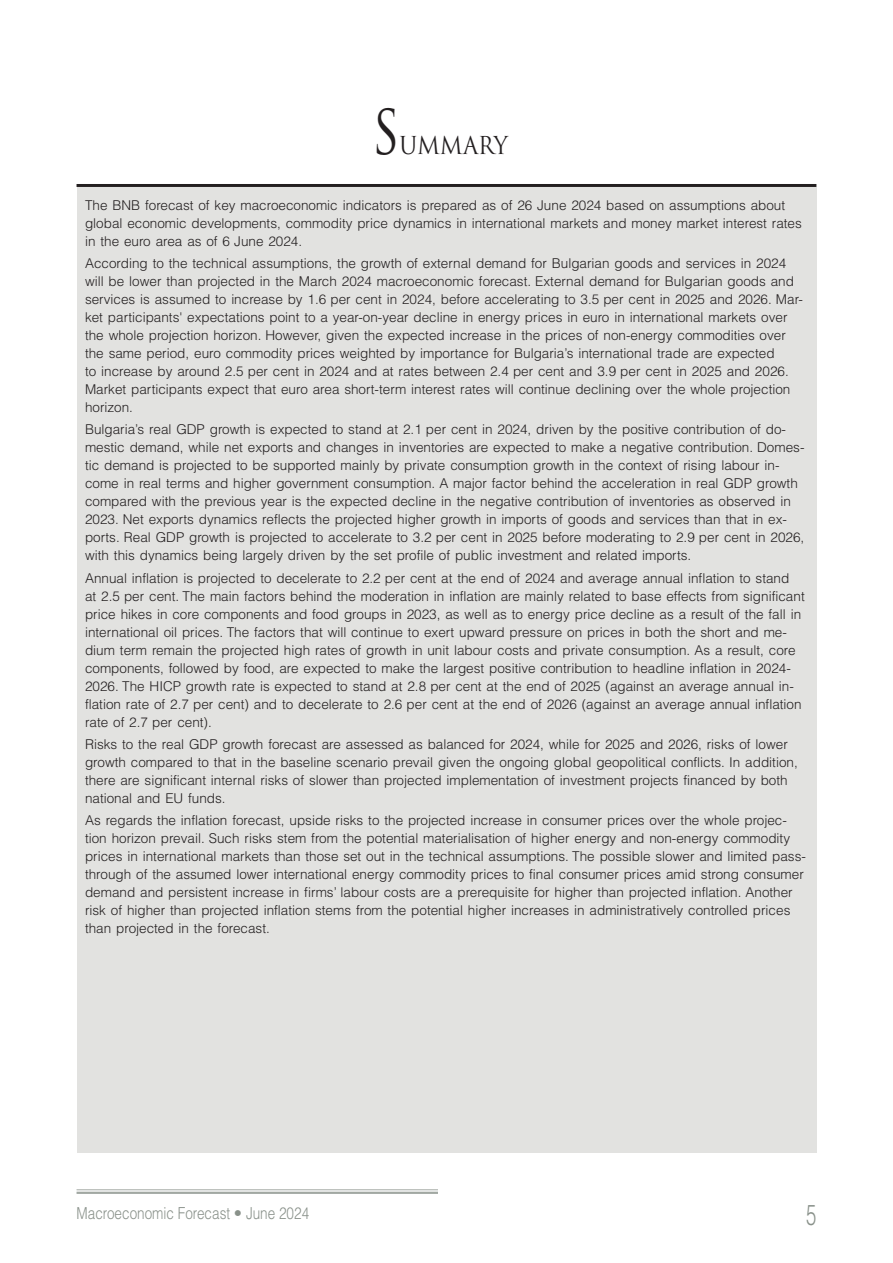
<style>
.page{position:relative;width:893px;height:1263px;background:#fff}
.page>*{position:absolute;margin:0;border:0;box-sizing:border-box;transform-origin:0 0}
.t1{font:60px "SP Trajan 2 ML";color:#231f20;scale:.8 1}
.t2{font:300 28.5px "SP Herald Narrow";color:#89918a;scale:.8 1}
.t3{font:24px "SP Trajan 2 ML";color:#231f20;scale:.9 1}
.t4{font:300 16.5px "SP Herald Narrow";color:#89918a}
.t5{font:300 13.5px/18px "SP Herald ML";color:#231f20}
</style>
<div class="page">
<hr style="left:77px;top:1189px;width:361px;height:1px;background:#89918a">
<hr style="left:77px;top:1192px;width:361px;height:2px;background:#89918a">
<hr style="left:77px;top:184px;width:739px;height:3px;background:#231f20">
<div style="left:77px;top:187px;width:739px;height:965px;background:#e2e2e0"></div>
<h1 class="t1" style="left:372px;top:93px;width:25px">S</h1>
<h3 class="t3" style="left:400px;top:130px;width:122px">UMMARY</h3>
<p class="t5" style="left:85px;top:196px;width:718px">The BNB forecast of key macroeconomic indicators is prepared as of 26 June 2024 based on assumptions about global economic developments, commodity price dynamics in international markets and money market interest rates in the euro area as of 6 June 2024.</p>
<p class="t5" style="left:85px;top:254px;width:719px">According to the technical assumptions, the growth of external demand for Bulgarian goods and services in 2024 will be lower than projected in the March 2024 macroeconomic forecast. External demand for Bulgarian goods and services is assumed to increase by 1.6 per cent in 2024, before accelerating to 3.5 per cent in 2025 and 2026. Mar&shy;ket participants' expectations point to a year-on-year decline in energy prices in euro in international markets over the whole projection horizon. However, given the expected increase in the prices of non-energy commodities over the same period, euro commodity prices weighted by importance for Bulgaria’s international trade are expected<br>to increase by around 2.5 per cent in 2024 and at rates between 2.4 per cent and 3.9 per cent in 2025 and 2026.<br>Market participants expect that euro area short-term interest rates will continue declining over the whole projection horizon.</p>
<p class="t5" style="left:85px;top:420px;width:721px">Bulgaria’s real GDP growth is expected to stand at 2.1 per cent in 2024, driven by the positive contribution of do&shy;mestic demand, while net exports and changes in inventories are expected to make a negative contribution. Domes&shy;tic demand is projected to be supported mainly by private consumption growth in the context of rising labour in&shy;come in real terms and higher government consumption. A major factor behind the acceleration in real GDP growth compared with the previous year is the expected decline in the negative contribution of inventories as observed in 2023. Net exports dynamics reflects the projected higher growth in imports of goods and services than that in ex&shy;ports. Real GDP growth is projected to accelerate to 3.2 per cent in 2025 before moderating to 2.9 per cent in 2026, with this dynamics being largely driven by the set profile of public investment and related imports.</p>
<p class="t5" style="left:85px;top:568px;width:721px">Annual inflation is projected to decelerate to 2.2 per cent at the end of 2024 and average annual inflation to stand<br>at 2.5 per cent. The main factors behind the moderation in inflation are mainly related to base effects from significant price hikes in core components and food groups in 2023, as well as to energy price decline as a result of the fall in international oil prices. The factors that will continue to exert upward pressure on prices in both the short and me&shy;dium term remain the projected high rates of growth in unit labour costs and private consumption. As a result, core components, followed by food, are expected to make the largest positive contribution to headline inflation in 2024- 2026. The HICP growth rate is expected to stand at 2.8 per cent at the end of 2025 (against an average annual in&shy;flation rate of 2.7 per cent) and to decelerate to 2.6 per cent at the end of 2026 (against an average annual inflation rate of 2.7 per cent).</p>
<p class="t5" style="left:85px;top:735px;width:714px">Risks to the real GDP growth forecast are assessed as balanced for 2024, while for 2025 and 2026, risks of lower growth compared to that in the baseline scenario prevail given the ongoing global geopolitical conflicts. In addition, there are significant internal risks of slower than projected implementation of investment projects financed by both national and EU funds.</p>
<p class="t5" style="left:85px;top:811px;width:722px">As regards the inflation forecast, upside risks to the projected increase in consumer prices over the whole projec&shy;tion horizon prevail. Such risks stem from the potential materialisation of higher energy and non-energy commodity prices in international markets than those set out in the technical assumptions. The possible slower and limited pass&shy;through of the assumed lower international energy commodity prices to final consumer prices amid strong consumer demand and persistent increase in firms’ labour costs are a prerequisite for higher than projected inflation. Another risk of higher than projected inflation stems from the potential higher increases in administratively controlled prices than projected in the forecast.</p>
<p class="t4" style="left:77px;top:1204px;width:234px">Macroeconomic Forecast • June 2024</p>
<h2 class="t2" style="left:806px;top:1199px;width:14px">5</h2>
</div>
